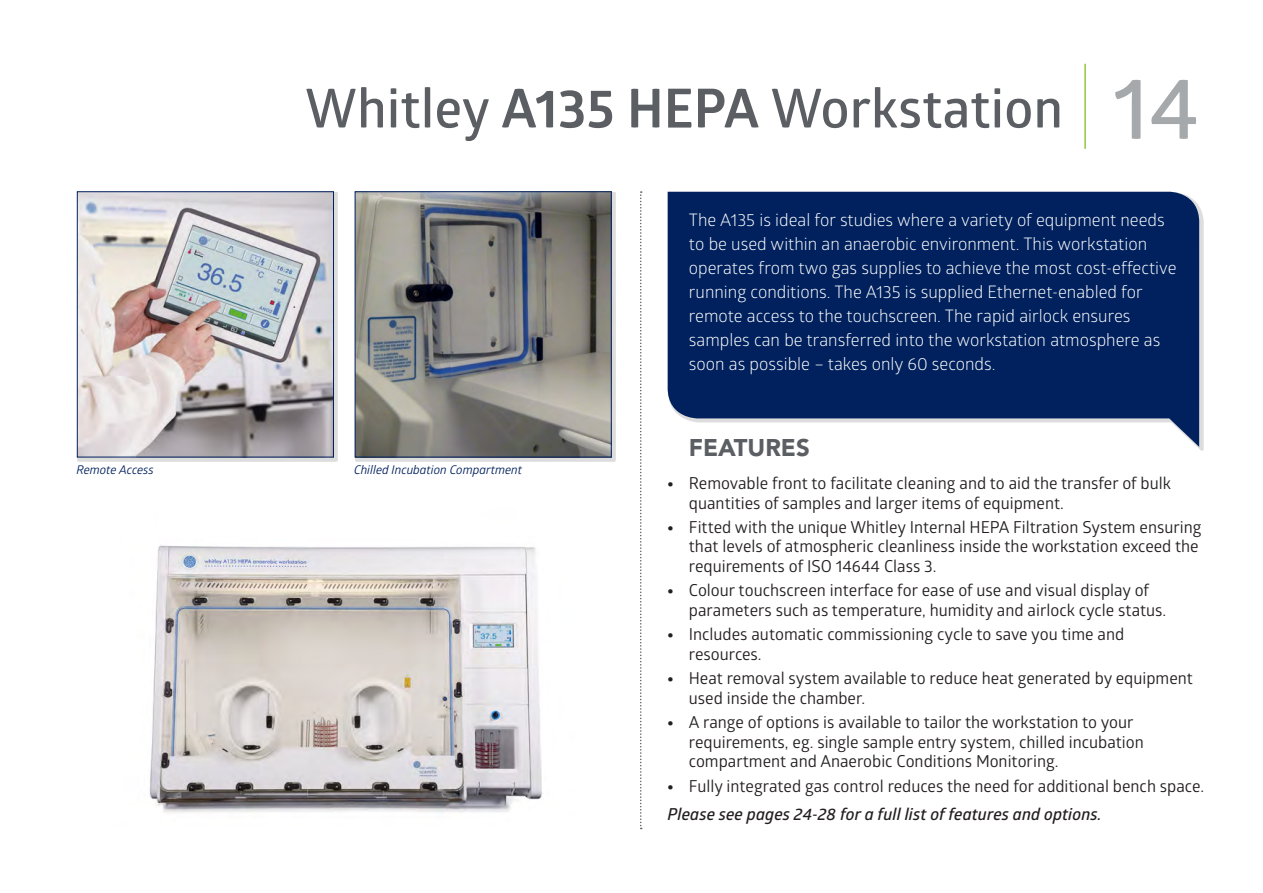
<style>
.page{position:relative;width:1263px;height:893px;background:#fff}
.page>*{position:absolute;margin:0;border:0;box-sizing:border-box;transform-origin:0 0}
.Table_of_contents_2{font:600 87px "Glober";color:#a5a9ac}
.Headline_1{font:600 54px "Glober";color:#5b5e62}
.Headline_2{font:900 24px "Avenir";color:#5b5e62}
.t1{font:17.25px/24px "Glober";color:#fff}
.Headline_2-2{font:16.5px/19.8px "Glober";color:#231f20}
.Headline_2-3{font:italic 600 16.5px "Glober";color:#231f20}
.Quotes{font:italic 12px "Glober";color:#00215d}
.s1{font-weight:700}
.s2{font-weight:800}
</style>
<div class="page">
<hr style="left:1084px;top:64px;width:2px;height:85px;background:#92c73d">
<svg style="left:640px;top:191px;width:2px;height:638px"></svg>
<div style="left:668px;top:192px;width:535px;height:259px;background:#231f20;opacity:.15"></div>
<svg style="left:668px;top:192px;width:531px;height:255px;background:#1b396e"></svg>
<img style="left:150px;top:545px;width:392px;height:268px">
<div style="left:355px;top:192px;width:260px;height:269px;background:#231f20;opacity:.15"></div>
<img style="left:357px;top:193px;width:253px;height:262px">
<div style="left:355px;top:191px;width:257px;height:266px;border:1px solid #00215d"></div>
<div style="left:77px;top:192px;width:261px;height:269px;background:#231f20;opacity:.15"></div>
<img style="left:79px;top:193px;width:253px;height:262px">
<div style="left:77px;top:191px;width:257px;height:266px;border:1px solid #00215d"></div>
<p class="Headline_1" style="left:305px;top:71px;width:760px">Whitley <span class="s1">A135 HEPA</span> Workstation</p>
<p class="Table_of_contents_2" style="left:1113px;top:47px;width:88px">14</p>
<p class="Quotes" style="left:77px;top:462px;width:79px">Remote Access</p>
<p class="Quotes" style="left:354px;top:462px;width:169px">Chilled Incubation Compartment</p>
<p class="t1" style="left:689px;top:207px;width:489px">The A135 is ideal for studies where a variety of equipment needs to be used within an anaerobic environment. This workstation operates from two gas supplies to achieve the most cost-effective running conditions. The A135 is supplied Ethernet-enabled for remote access to the touchscreen. The rapid airlock ensures samples can be transferred into the workstation atmosphere as soon as possible – takes only 60 seconds.</p>
<p class="Headline_2" style="left:689px;top:433px;width:122px">FEATURES</p>
<p class="Headline_2-2" style="left:689px;top:472px;width:484px;text-indent:-21px"><span class="s2">•</span> Removable front to facilitate cleaning and to aid the transfer of bulk quantities of samples and larger items of equipment.</p>
<p class="Headline_2-2" style="left:689px;top:516px;width:514px;text-indent:-21px"><span class="s2">•</span> Fitted with the unique Whitley Internal HEPA Filtration System ensuring that levels of atmospheric cleanliness inside the workstation exceed the requirements of ISO 14644 Class 3.</p>
<p class="Headline_2-2" style="left:689px;top:580px;width:479px;text-indent:-21px"><span class="s2">•</span> Colour touchscreen interface for ease of use and visual display of parameters such as temperature, humidity and airlock cycle status.</p>
<p class="Headline_2-2" style="left:689px;top:624px;width:437px;text-indent:-21px"><span class="s2">•</span> Includes automatic commissioning cycle to save you time and resources.</p>
<p class="Headline_2-2" style="left:689px;top:668px;width:506px;text-indent:-21px"><span class="s2">•</span> Heat removal system available to reduce heat generated by equipment used inside the chamber.</p>
<p class="Headline_2-2" style="left:689px;top:711px;width:456px;text-indent:-21px"><span class="s2">•</span> A range of options is available to tailor the workstation to your requirements, eg. single sample entry system, chilled incubation compartment and Anaerobic Conditions Monitoring.</p>
<p class="Headline_2-2" style="left:668px;top:775px;width:538px"><span class="s2">•</span> Fully integrated gas control reduces the need for additional bench space.</p>
<p class="Headline_2-3" style="left:668px;top:802px;width:435px">Please see pages 24-28 for a full list of features and options.</p>
</div>
